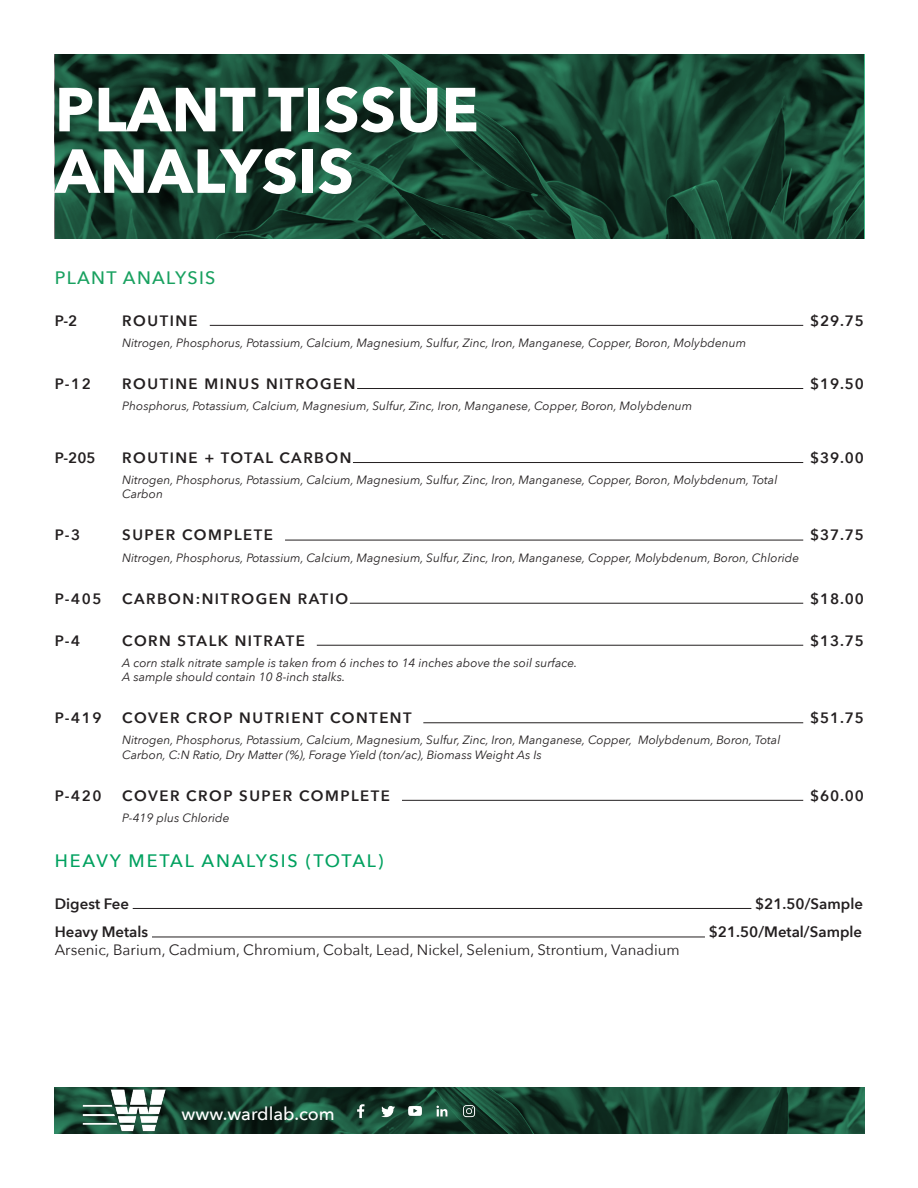
<style>
.page{position:relative;width:918px;height:1188px;background:#fff}
.page>*{position:absolute;margin:0;border:0;box-sizing:border-box;transform-origin:0 0}
.t1{font:700 61.5px "Avenir Next LT Pro";color:#fff}
.Subheading_2{font:500 18px "Avenir Next";letter-spacing:.1em;color:#00a15f}
.t2{font:500 18px "Avenir Next";color:#fff}
.Subheading_2-2{font:500 18px "Avenir Next";letter-spacing:.07em;color:#19a160}
.List_Item_Heading{font:600 15px "Avenir Next";letter-spacing:.1em;color:#231f20}
.List_Item_Small{font:15px "Avenir Next";color:#231f20}
.List_Item_Small-2{font:600 15px "Avenir Next";color:#231f20}
.List_Item_Descriptio{font:italic 12px/14.4px "Avenir Next";color:#231f20}
</style>
<div class="page">
<svg style="left:55px;top:54px;width:810px;height:185px;background:#164230"></svg>
<svg style="left:55px;top:1088px;width:810px;height:46px;background:#16412f"></svg>
<img style="left:81px;top:1088px;width:85px;height:46px">
<hr style="left:210px;top:325px;width:593px;height:1px;background:#231f20">
<hr style="left:357px;top:388px;width:446px;height:1px;background:#231f20">
<hr style="left:353px;top:462px;width:450px;height:1px;background:#231f20">
<hr style="left:285px;top:540px;width:518px;height:1px;background:#231f20">
<hr style="left:350px;top:603px;width:453px;height:1px;background:#231f20">
<hr style="left:317px;top:645px;width:486px;height:1px;background:#231f20">
<hr style="left:423px;top:722px;width:380px;height:1px;background:#231f20">
<hr style="left:402px;top:800px;width:401px;height:1px;background:#231f20">
<img style="left:348px;top:1097px;width:135px;height:27px">
<hr style="left:133px;top:908px;width:618px;height:1px;background:#231f20">
<hr style="left:152px;top:937px;width:553px;height:1px;background:#231f20">
<p class="t1" style="left:55px;top:72px;width:425px">PLANT TISSUE</p>
<p class="t1" style="left:55px;top:134px;width:301px">ANALYSIS</p>
<p class="Subheading_2-2" style="left:55px;top:262px;width:162px">PLANT ANALYSIS</p>
<p class="List_Item_Heading" style="left:55px;top:308px;width:24px">P-2</p>
<p class="List_Item_Heading" style="left:122px;top:308px;width:77px">ROUTINE</p>
<p class="List_Item_Descriptio" style="left:122px;top:335px;width:625px">Nitrogen, Phosphorus, Potassium, Calcium, Magnesium, Sulfur, Zinc, Iron, Manganese, Copper, Boron, Molybdenum</p>
<p class="List_Item_Heading" style="left:55px;top:371px;width:38px">P-12</p>
<p class="List_Item_Heading" style="left:122px;top:371px;width:235px">ROUTINE MINUS NITROGEN</p>
<p class="List_Item_Descriptio" style="left:122px;top:398px;width:572px">Phosphorus, Potassium, Calcium, Magnesium, Sulfur, Zinc, Iron, Manganese, Copper, Boron, Molybdenum</p>
<p class="List_Item_Heading" style="left:810px;top:308px;width:55px">$29.75</p>
<p class="List_Item_Heading" style="left:810px;top:371px;width:55px">$19.50</p>
<p class="List_Item_Heading" style="left:55px;top:445px;width:42px">P-205</p>
<p class="List_Item_Heading" style="left:122px;top:445px;width:231px">ROUTINE + TOTAL CARBON</p>
<p class="List_Item_Descriptio" style="left:122px;top:472px;width:657px">Nitrogen, Phosphorus, Potassium, Calcium, Magnesium, Sulfur, Zinc, Iron, Manganese, Copper, Boron, Molybdenum, Total<br>Carbon</p>
<p class="List_Item_Heading" style="left:55px;top:522px;width:27px">P-3</p>
<p class="List_Item_Heading" style="left:122px;top:522px;width:152px">SUPER COMPLETE</p>
<p class="List_Item_Descriptio" style="left:122px;top:550px;width:678px">Nitrogen, Phosphorus, Potassium, Calcium, Magnesium, Sulfur, Zinc, Iron, Manganese, Copper, Molybdenum, Boron, Chloride</p>
<p class="List_Item_Heading" style="left:810px;top:445px;width:55px">$39.00</p>
<p class="List_Item_Heading" style="left:810px;top:522px;width:55px">$37.75</p>
<p class="List_Item_Heading" style="left:55px;top:586px;width:48px">P-405</p>
<p class="List_Item_Heading" style="left:122px;top:586px;width:228px">CARBON:NITROGEN RATIO</p>
<p class="List_Item_Heading" style="left:810px;top:586px;width:55px">$18.00</p>
<p class="List_Item_Heading" style="left:55px;top:628px;width:27px">P-4</p>
<p class="List_Item_Heading" style="left:122px;top:628px;width:184px">CORN STALK NITRATE</p>
<p class="List_Item_Descriptio" style="left:122px;top:655px;width:457px">A corn stalk nitrate sample is taken from 6 inches to 14 inches above the soil surface.<br>A sample should contain 10 8-inch stalks.</p>
<p class="List_Item_Heading" style="left:810px;top:628px;width:55px">$13.75</p>
<p class="List_Item_Heading" style="left:55px;top:705px;width:48px">P-419</p>
<p class="List_Item_Heading" style="left:122px;top:705px;width:291px">COVER CROP NUTRIENT CONTENT</p>
<p class="List_Item_Descriptio" style="left:122px;top:732px;width:660px">Nitrogen, Phosphorus, Potassium, Calcium, Magnesium, Sulfur, Zinc, Iron, Manganese, Copper, Molybdenum, Boron, Total<br>Carbon, C:N Ratio, Dry Matter (%), Forage Yield (ton/ac), Biomass Weight As Is</p>
<p class="List_Item_Heading" style="left:55px;top:783px;width:48px">P-420</p>
<p class="List_Item_Heading" style="left:122px;top:783px;width:269px">COVER CROP SUPER COMPLETE</p>
<p class="List_Item_Descriptio" style="left:122px;top:810px;width:109px">P-419 plus Chloride</p>
<p class="List_Item_Heading" style="left:810px;top:705px;width:55px">$51.75</p>
<p class="List_Item_Heading" style="left:810px;top:783px;width:55px">$60.00</p>
<p class="Subheading_2" style="left:55px;top:845px;width:330px">HEAVY METAL ANALYSIS (TOTAL)</p>
<p class="List_Item_Small-2" style="left:55px;top:891px;width:76px">Digest Fee</p>
<p class="List_Item_Small-2" style="left:755px;top:891px;width:109px">$21.50/Sample</p>
<p class="List_Item_Small-2" style="left:55px;top:919px;width:95px">Heavy Metals</p>
<p class="List_Item_Small-2" style="left:709px;top:919px;width:155px">$21.50/Metal/Sample</p>
<p class="List_Item_Small" style="left:55px;top:937px;width:627px">Arsenic, Barium, Cadmium, Chromium, Cobalt, Lead, Nickel, Selenium, Strontium, Vanadium</p>
<p class="t2" style="left:182px;top:1098px;width:155px">www.wardlab.com</p>
</div>
